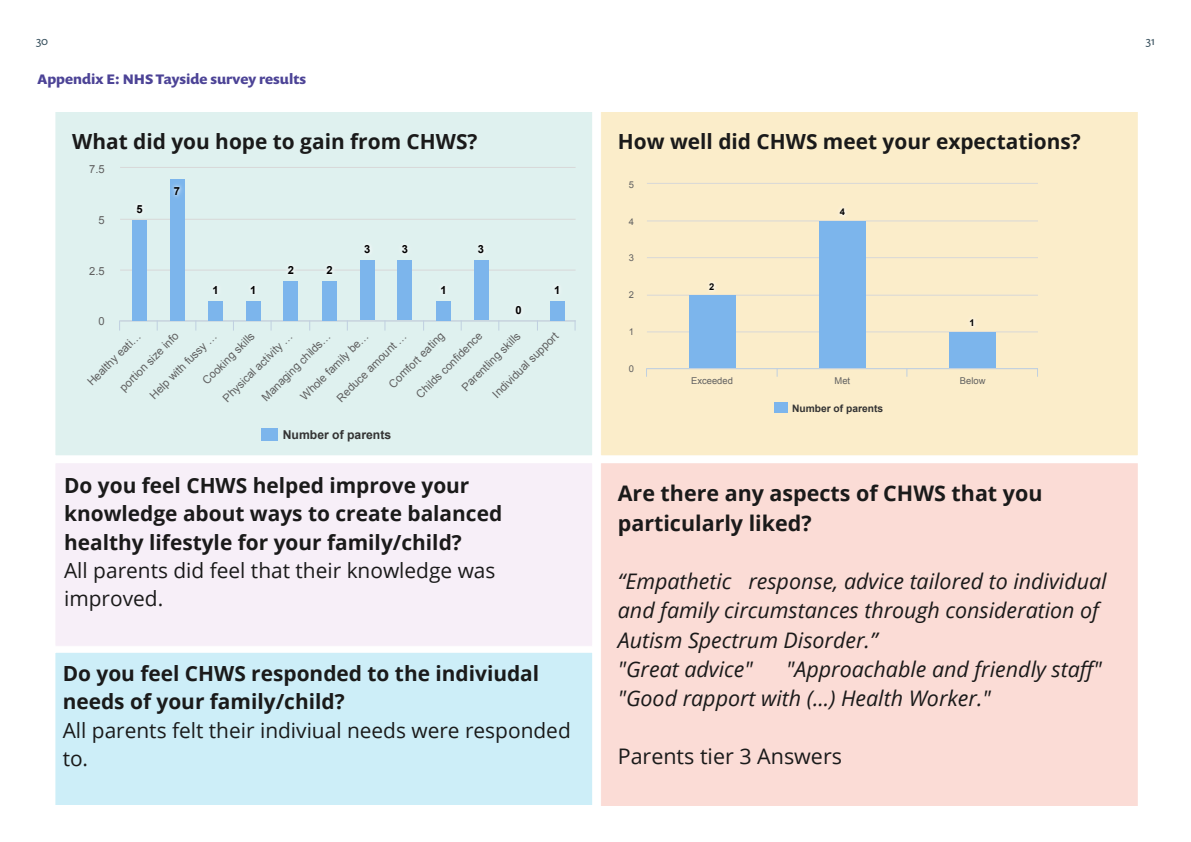
<style>
.page{position:relative;width:1191px;height:842px;background:#fff}
.page>*{position:absolute;margin:0;border:0;box-sizing:border-box;transform-origin:0 0}
.t1{font:21.5px/29.2px "Open Sans Italic 5";color:#1a1a1a}
.t2{font:21.5px/29.2px "Open Sans Bold 20";color:#1a1a1a}
.t3{font:21.5px "Open Sans Regular 9";color:#1a1a1a}
.t4{font:20.9px/28.4px "Open Sans Bold 19";color:#1a1a1a}
.t5{font:700 14px "Prenton RP Pro";color:#4c4396}
.t6{font:12.2px "Arial Bold MT2";color:#333}
.t7{font:12px "Prenton RP Pro";color:#3c5461}
.t8{font:11.2px "Arial MT2";color:#606060}
.t9{font:11.2px "Arial Bold MT2";color:#000}
.t10{font:10.2px "Arial Bold MT2";color:#333}
.t11{font:9.4px "Arial MT2";color:#606060}
.t12{font:9.4px "Arial Bold MT2";color:#000}
.s1{font-family:"Open Sans Regular 9"}
</style>
<div class="page">
<div style="left:55px;top:113px;width:537px;height:342px;background:#dff1ef"></div>
<div style="left:55px;top:463px;width:537px;height:183px;background:#f7eff8"></div>
<div style="left:601px;top:113px;width:537px;height:343px;background:#fbedca"></div>
<div style="left:601px;top:463px;width:537px;height:342px;background:#fbdcd6"></div>
<hr style="left:120px;top:270px;width:455px;height:1px;background:#d8d8d8">
<hr style="left:120px;top:219px;width:455px;height:1px;background:#d8d8d8">
<hr style="left:120px;top:167px;width:455px;height:1px;background:#d8d8d8">
<hr style="left:120px;top:320px;width:455px;height:1px;background:#c0d0e0">
<div style="left:132px;top:220px;width:14px;height:100px;background:#7cb5ec"></div>
<div style="left:170px;top:179px;width:14px;height:141px;background:#7cb5ec"></div>
<div style="left:208px;top:301px;width:15px;height:19px;background:#7cb5ec"></div>
<div style="left:246px;top:301px;width:14px;height:19px;background:#7cb5ec"></div>
<div style="left:284px;top:281px;width:14px;height:39px;background:#7cb5ec"></div>
<div style="left:322px;top:281px;width:15px;height:39px;background:#7cb5ec"></div>
<div style="left:360px;top:260px;width:14px;height:60px;background:#7cb5ec"></div>
<div style="left:398px;top:260px;width:14px;height:60px;background:#7cb5ec"></div>
<div style="left:436px;top:301px;width:14px;height:19px;background:#7cb5ec"></div>
<div style="left:474px;top:260px;width:14px;height:60px;background:#7cb5ec"></div>
<div style="left:550px;top:301px;width:14px;height:19px;background:#7cb5ec"></div>
<svg style="left:129px;top:196px;width:21px;height:25px"></svg>
<svg style="left:166px;top:179px;width:22px;height:25px"></svg>
<div style="left:205px;top:278px;width:20px;height:24px;background:#dff1ef"></div>
<div style="left:243px;top:278px;width:20px;height:24px;background:#dff1ef"></div>
<div style="left:280px;top:257px;width:22px;height:25px;background:linear-gradient(to right,#e2f1f0,#e1f1ef)"></div>
<div style="left:318px;top:257px;width:22px;height:25px;background:linear-gradient(to right,#e1f1ef,#e2f1f0)"></div>
<div style="left:356px;top:237px;width:22px;height:24px;background:linear-gradient(to right,#e1f2f0,#e2f2f0)"></div>
<div style="left:394px;top:237px;width:22px;height:24px;background:linear-gradient(to right,#e2f2f0,#e1f2f0)"></div>
<div style="left:433px;top:278px;width:20px;height:24px;background:#dff1ef"></div>
<div style="left:470px;top:237px;width:22px;height:24px;background:linear-gradient(to right,#e2f2f0,#e1f2f0)"></div>
<svg style="left:507px;top:298px;width:22px;height:25px"></svg>
<div style="left:547px;top:278px;width:20px;height:24px;background:#dff1ef"></div>
<div style="left:261px;top:428px;width:17px;height:12px;background:#7cb5ec"></div>
<hr style="left:647px;top:331px;width:391px;height:1px;background:#d8d8d8">
<hr style="left:647px;top:295px;width:391px;height:1px;background:#d8d8d8">
<hr style="left:647px;top:257px;width:391px;height:1px;background:#d8d8d8">
<hr style="left:647px;top:220px;width:391px;height:1px;background:#d8d8d8">
<hr style="left:647px;top:183px;width:391px;height:1px;background:#d8d8d8">
<hr style="left:647px;top:368px;width:391px;height:1px;background:#c0d0e0">
<div style="left:689px;top:296px;width:46px;height:72px;background:#7cb5ec"></div>
<div style="left:819px;top:221px;width:47px;height:147px;background:#7cb5ec"></div>
<div style="left:949px;top:332px;width:47px;height:36px;background:#7cb5ec"></div>
<svg style="left:702px;top:276px;width:19px;height:20px"></svg>
<svg style="left:833px;top:202px;width:18px;height:19px"></svg>
<svg style="left:963px;top:313px;width:17px;height:19px"></svg>
<div style="left:774px;top:402px;width:14px;height:11px;background:#7cb5ec"></div>
<div style="left:55px;top:653px;width:537px;height:152px;background:#cdeef8"></div>
<p class="t7" style="left:36px;top:33px;width:14px">30</p>
<p class="t7" style="left:1145px;top:33px;width:11px">31</p>
<p class="t5" style="left:38px;top:70px;width:270px">Appendix E: NHS Tayside survey results</p>
<p class="t4" style="left:72px;top:127px;width:407px">What did you hope to gain from CHWS?</p>
<p class="t8" style="left:89px;top:161px;width:17px">7.5</p>
<p class="t8" style="left:99px;top:212px;width:8px">5</p>
<p class="t8" style="left:89px;top:263px;width:17px">2.5</p>
<p class="t8" style="left:99px;top:314px;width:8px">0</p>
<p class="t9" style="left:136px;top:201px;width:8px">5</p>
<p class="t9" style="left:174px;top:184px;width:8px">7</p>
<p class="t9" style="left:213px;top:282px;width:8px">1</p>
<p class="t9" style="left:250px;top:282px;width:8px">1</p>
<p class="t9" style="left:288px;top:262px;width:8px">2</p>
<p class="t9" style="left:326px;top:262px;width:8px">2</p>
<p class="t9" style="left:364px;top:242px;width:8px">3</p>
<p class="t9" style="left:402px;top:242px;width:8px">3</p>
<p class="t9" style="left:440px;top:282px;width:8px">1</p>
<p class="t9" style="left:478px;top:242px;width:8px">3</p>
<p class="t9" style="left:515px;top:303px;width:8px">0</p>
<p class="t9" style="left:554px;top:282px;width:8px">1</p>
<p class="t8" style="left:489px;top:390px;width:89px;rotate:-45deg">Individual support</p>
<p class="t8" style="left:116px;top:384px;width:80px;rotate:-45deg">portion size info</p>
<p class="t8" style="left:458px;top:383px;width:79px;rotate:-45deg">Parentling skills</p>
<p class="t8" style="left:199px;top:377px;width:70px;rotate:-45deg">Cooking skills</p>
<p class="t8" style="left:413px;top:391px;width:90px;rotate:-45deg">Childs confidence</p>
<p class="t8" style="left:385px;top:380px;width:75px;rotate:-45deg">Comfort eating</p>
<p class="t8" style="left:219px;top:394px;width:95px;rotate:-45deg">Physical activity …</p>
<p class="t8" style="left:84px;top:378px;width:72px;rotate:-45deg">Healthy eati…</p>
<p class="t8" style="left:146px;top:392px;width:91px;rotate:-45deg">Help with fussy …</p>
<p class="t8" style="left:297px;top:393px;width:92px;rotate:-45deg">Whole family be…</p>
<p class="t8" style="left:333px;top:394px;width:95px;rotate:-45deg">Reduce amount …</p>
<p class="t8" style="left:258px;top:393px;width:93px;rotate:-45deg">Managing childs…</p>
<p class="t6" style="left:283px;top:427px;width:110px">Number of parents</p>
<p class="t4" style="left:64px;top:470px;width:439px">Do you feel CHWS helped improve your knowledge about ways to create balanced healthy lifestyle for your family/child?<br><span class="s1">All parents did feel that their knowledge was improved.</span></p>
<p class="t4" style="left:63px;top:659px;width:509px">Do you feel CHWS responded to the indiviudal needs of your family/child?<br><span class="s1">All parents felt their indiviual needs were responded to.</span></p>
<p class="t4" style="left:618px;top:127px;width:464px">How well did CHWS meet your expectations?</p>
<p class="t11" style="left:629px;top:178px;width:7px">5</p>
<p class="t11" style="left:629px;top:215px;width:7px">4</p>
<p class="t11" style="left:629px;top:252px;width:7px">3</p>
<p class="t11" style="left:629px;top:288px;width:7px">2</p>
<p class="t11" style="left:629px;top:325px;width:7px">1</p>
<p class="t11" style="left:629px;top:363px;width:7px">0</p>
<p class="t12" style="left:709px;top:280px;width:7px">2</p>
<p class="t12" style="left:840px;top:206px;width:7px">4</p>
<p class="t12" style="left:969px;top:316px;width:7px">1</p>
<p class="t11" style="left:691px;top:375px;width:43px">Exceeded</p>
<p class="t11" style="left:834px;top:375px;width:17px">Met</p>
<p class="t11" style="left:960px;top:375px;width:27px">Below</p>
<p class="t10" style="left:792px;top:401px;width:93px">Number of parents</p>
<p class="t2" style="left:618px;top:478px;width:426px">Are there any aspects of CHWS that you particularly liked?</p>
<p class="t1" style="left:618px;top:566px;width:490px">“Empathetic response, advice tailored to individual and family circumstances through consideration of Autism Spectrum Disorder.”<br>"Great advice"</p>
<p class="t1" style="left:618px;top:654px;width:485px;text-indent:168px">"Approachable and friendly staff" "Good rapport with (...) Health Worker."</p>
<p class="t3" style="left:618px;top:742px;width:226px">Parents tier 3 Answers</p>
</div>
